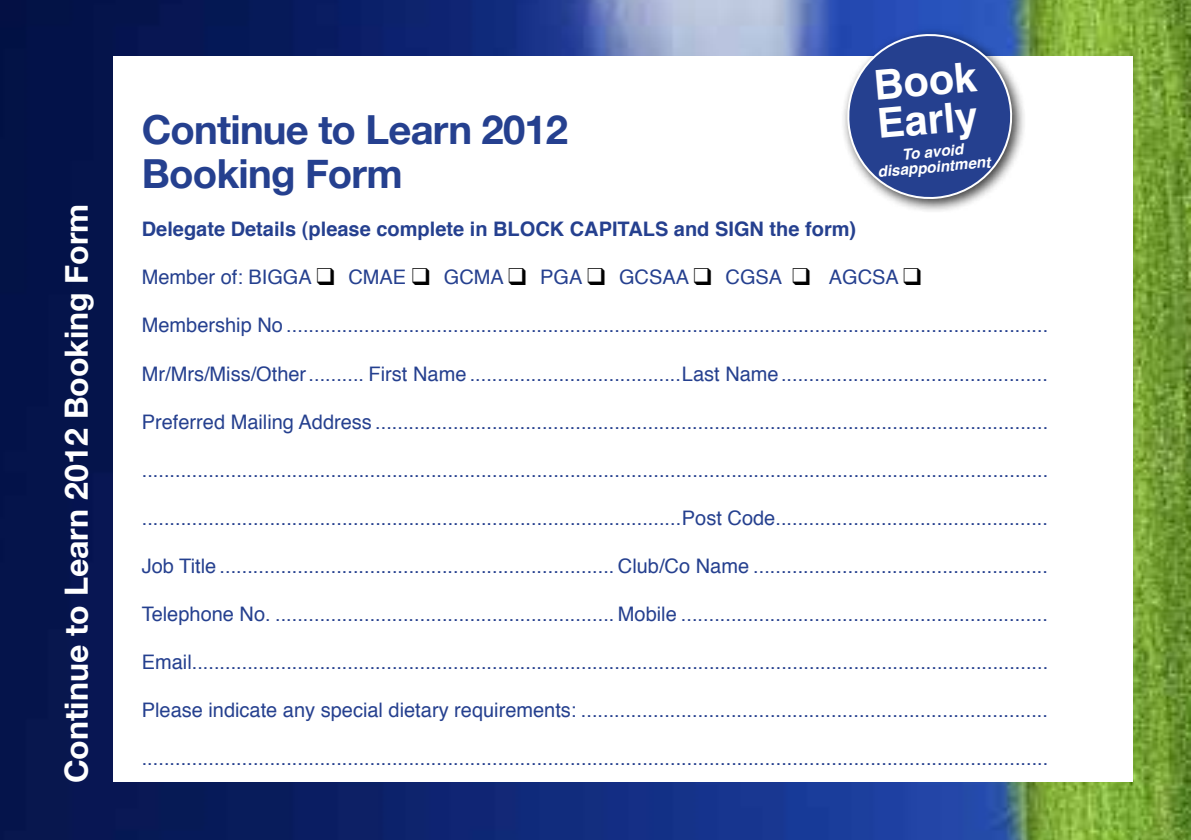
<style>
.page{position:relative;width:1191px;height:840px;background:#fff}
.page>*{position:absolute;margin:0;border:0;box-sizing:border-box;transform-origin:0 0}
.t1{font:700 41.2px/38.6px "Helvetica";color:#fff}
.t2{font:700 40px/44px "Helvetica Neue";letter-spacing:-.02em;color:#25408f}
.t3{font:700 32px "Helvetica Neue";color:#fff}
.t4{font:20px "Helvetica";color:#25408f}
.t5{font:700 20px "Helvetica";color:#25408f}
.t6{font:italic 700 15.2px/15.2px "Helvetica";color:#fff;text-align:center}
.s1{color:#000}
</style>
<div class="page">
<img style="left:0;top:0;width:1191px;height:839px">
<div style="left:113px;top:57px;width:1020px;height:724px;background:#fff"></div>
<div style="left:840px;top:27px;width:186px;height:186px;background:#000;opacity:.75"></div>
<svg style="left:844px;top:31px;width:170px;height:170px;background:#4b61a2"></svg>
<h3 class="t3" style="left:57px;top:782px;width:581px;rotate:-90deg">Continue to Learn 2012 Booking Form</h3>
<h2 class="t2" style="left:142px;top:107px;width:428px">Continue to Learn 2012<br>Booking Form</h2>
<h1 class="t1" style="left:872px;top:67px;width:105px;rotate:-5deg">Book<br>Early</h1>
<p class="t6" style="left:875px;top:149px;width:115px;rotate:-5deg">To avoid disappointment</p>
<p class="t5" style="left:142px;top:213px;width:716px">Delegate Details (please complete in BLOCK CAPITALS and SIGN the form)</p>
<p class="t4" style="left:142px;top:262px;width:781px">Member of: BIGGA <span class="s1">❑</span> CMAE <span class="s1">❑</span> GCMA <span class="s1">❑</span> PGA <span class="s1">❑</span> GCSAA <span class="s1">❑</span> CGSA <span class="s1">❑</span> AGCSA <span class="s1">❑</span></p>
<p class="t4" style="left:142px;top:310px;width:908px">Membership No .........................................................................................................................................</p>
<p class="t4" style="left:142px;top:358px;width:907px">Mr/Mrs/Miss/Other.......... First Name ......................................Last Name................................................</p>
<p class="t4" style="left:142px;top:406px;width:908px">Preferred Mailing Address .........................................................................................................................</p>
<p class="t4" style="left:142px;top:454px;width:908px">...................................................................................................................................................................</p>
<p class="t4" style="left:142px;top:502px;width:907px">.................................................................................................Post Code.................................................</p>
<p class="t4" style="left:142px;top:550px;width:907px">Job Title ....................................................................... Club/Co Name .....................................................</p>
<p class="t4" style="left:142px;top:598px;width:907px">Telephone No. ............................................................. Mobile ..................................................................</p>
<p class="t4" style="left:142px;top:646px;width:908px">Email..........................................................................................................................................................</p>
<p class="t4" style="left:142px;top:694px;width:908px">Please indicate any special dietary requirements: ....................................................................................</p>
<p class="t4" style="left:142px;top:742px;width:908px">...................................................................................................................................................................</p>
</div>
